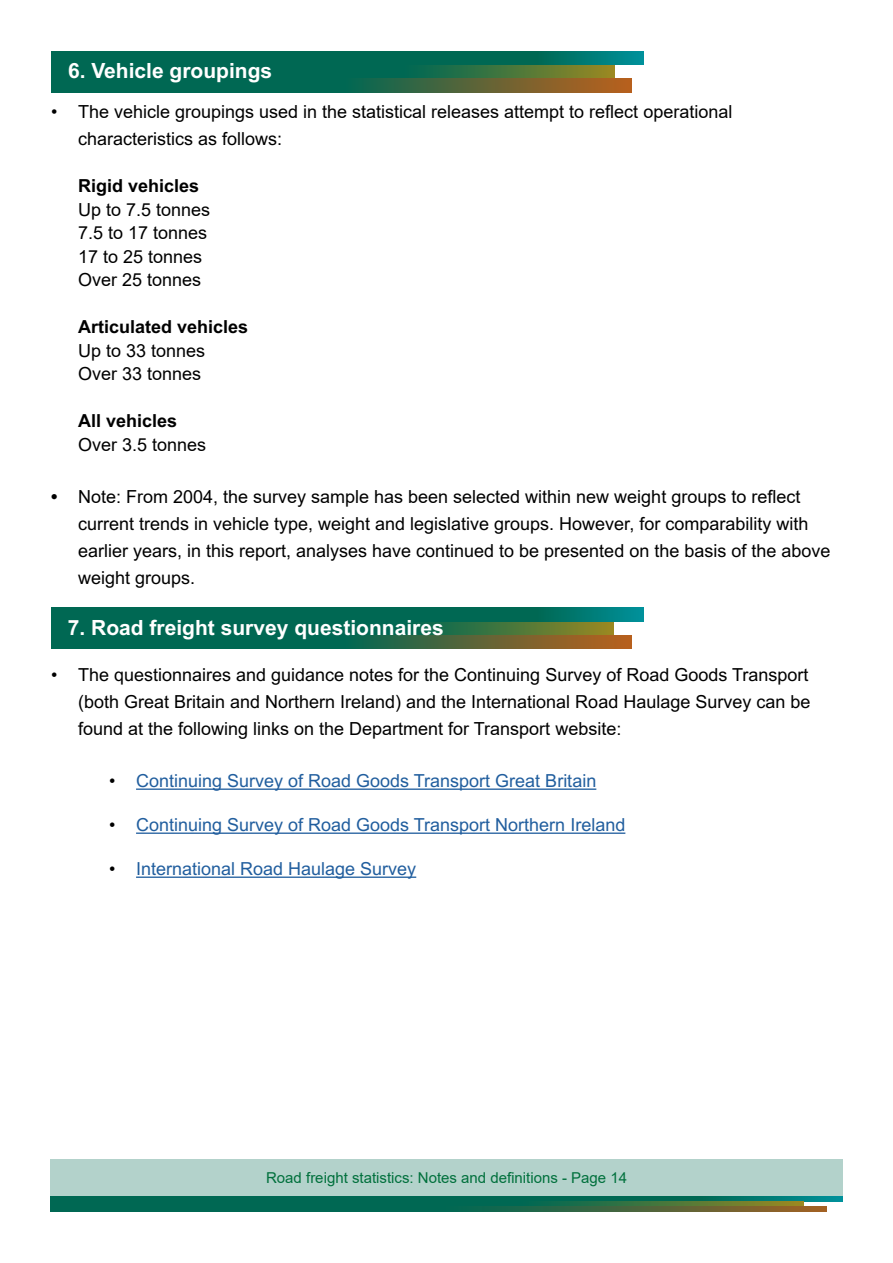
<style>
.page{position:relative;width:893px;height:1263px;background:#fff}
.page>*{position:absolute;margin:0;border:0;box-sizing:border-box;transform-origin:0 0}
.t1{font:21px "Arial Bold MT2";color:#fff}
.bold_intro_text{font:18px/27px "Arial MT2";color:#000}
.bold_intro_text-2{font:18px/27px "Arial";color:#000}
.t2{font:18px "Arial MT2";color:#215e9e}
.bold_intro_text-3{font:18px "Arial Bold MT2";color:#000}
.t3{font:15px "Arial";color:#00703c}
.s1{font-family:"Arial MT2"}
.s2{font-family:"Arial Bold MT2"}
.s3{font-family:"Arial"}
.s4{color:#000}
</style>
<div class="page">
<div style="left:50px;top:1160px;width:792px;height:36px;background:#b3d2cb"></div>
<svg style="left:50px;top:1196px;width:792px;height:5px;background:#006b59"></svg>
<svg style="left:50px;top:1201px;width:753px;height:5px;background:#1b6d4a"></svg>
<svg style="left:50px;top:1206px;width:777px;height:6px;background:#256647"></svg>
<svg style="left:52px;top:64px;width:562px;height:15px;background:#1a6c4a"></svg>
<svg style="left:52px;top:51px;width:591px;height:13px;background:#006b59"></svg>
<svg style="left:52px;top:79px;width:580px;height:13px;background:#306544"></svg>
<svg style="left:52px;top:621px;width:562px;height:14px;background:#196d4b"></svg>
<svg style="left:52px;top:608px;width:591px;height:13px;background:#006b59"></svg>
<svg style="left:52px;top:635px;width:580px;height:14px;background:#306544"></svg>
<hr style="left:136px;top:788px;width:460px;height:2px;background:#215e9e">
<hr style="left:136px;top:832px;width:489px;height:2px;background:#215e9e">
<hr style="left:136px;top:876px;width:280px;height:2px;background:#215e9e">
<p class="t1" style="left:68px;top:56px;width:206px">6. Vehicle groupings</p>
<p class="bold_intro_text-2" style="left:78px;top:98px;width:656px;text-indent:-27px">• The vehicle groupings used in the statistical releases attempt to reflect operational <span class="s1">characteristics as follows:</span></p>
<p class="bold_intro_text-3" style="left:78px;top:173px;width:123px">Rigid vehicles</p>
<p class="bold_intro_text-2" style="left:78px;top:196px;width:134px">Up to 7.5 tonnes</p>
<p class="bold_intro_text-2" style="left:78px;top:219px;width:131px">7.5 to 17 tonnes</p>
<p class="bold_intro_text-2" style="left:78px;top:243px;width:126px">17 to 25 tonnes</p>
<p class="bold_intro_text-2" style="left:78px;top:266px;width:125px">Over 25 tonnes</p>
<p class="bold_intro_text-3" style="left:78px;top:314px;width:172px">Articulated vehicles</p>
<p class="bold_intro_text-2" style="left:78px;top:337px;width:129px">Up to 33 tonnes</p>
<p class="bold_intro_text-2" style="left:78px;top:360px;width:125px">Over 33 tonnes</p>
<p class="bold_intro_text-3" style="left:78px;top:408px;width:101px">All vehicles</p>
<p class="bold_intro_text-2" style="left:78px;top:431px;width:130px">Over 3.5 tonnes</p>
<p class="bold_intro_text" style="left:78px;top:483px;width:754px;text-indent:-27px"><span class="s2">•</span> <span class="s3">Note: From 2004, the survey sample has been selected within new weight groups to reflect </span>current trends in vehicle type, weight and legislative groups. However, for comparability with earlier years, in this report, analyses have continued to be presented on the basis of the above weight groups.</p>
<p class="t1" style="left:68px;top:612px;width:377px">7. Road freight survey questionnaires</p>
<p class="bold_intro_text" style="left:78px;top:661px;width:734px;text-align:justify;text-indent:-27px">• The questionnaires and guidance notes for the Continuing Survey of Road Goods Transport (both Great Britain and Northern Ireland) and the International Road Haulage Survey can be <span class="s3">found at the following links on the Department for Transport website:</span></p>
<p class="t2" style="left:109px;top:768px;width:489px"><span class="s4">•</span> Continuing Survey of Road Goods Transport Great Britain</p>
<p class="t2" style="left:109px;top:812px;width:518px"><span class="s4">•</span> Continuing Survey of Road Goods Transport Northern Ireland</p>
<p class="t2" style="left:109px;top:856px;width:309px"><span class="s4">•</span> International Road Haulage Survey</p>
<p class="t3" style="left:266px;top:1168px;width:363px">Road freight statistics: Notes and definitions - Page 14</p>
</div>
